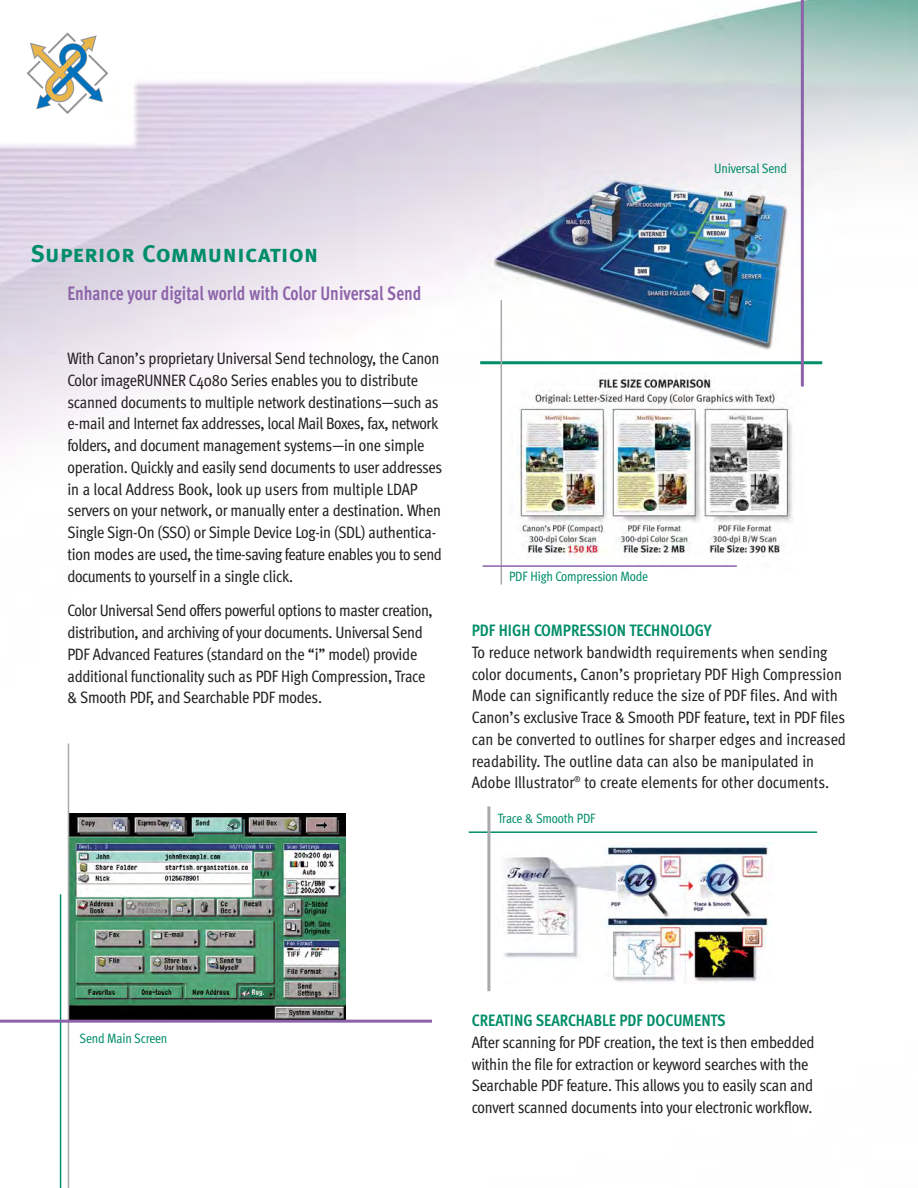
<style>
.page{position:relative;width:918px;height:1188px;background:#fff}
.page>*{position:absolute;margin:0;border:0;box-sizing:border-box;transform-origin:0 0}
.t1{font:24px "Meta Bold Caps";letter-spacing:.02em;color:#008d69}
.t2{font:700 19.5px "Meta Cond";color:#8c63aa;scale:.9 1}
.t3{font:16.5px/21.8px "Meta Cond";letter-spacing:-.015em;color:#231f20}
.t4{font:700 16.5px "Meta Cond";color:#008d69}
.t5{font:13.5px "Meta Cond Book LF";letter-spacing:-.015em;color:#008d69}
</style>
<div class="page">
<img style="left:0;top:0;width:918px;height:1188px">
<hr style="left:60px;top:894px;width:1px;height:294px;background:#008d69">
<img style="left:69px;top:813px;width:277px;height:207px">
<hr style="left:68px;top:743px;width:1px;height:445px;background:#a7a9ac">
<div style="left:506px;top:370px;width:343px;height:247px;background:#fff"></div>
<img style="left:517px;top:370px;width:284px;height:187px">
<svg style="left:25px;top:31px;width:85px;height:85px"></svg>
<hr style="left:480px;top:361px;width:342px;height:3px;background:#008d69">
<hr style="left:801px;top:0;width:3px;height:387px;background:#8c63aa">
<hr style="left:0;top:1020px;width:432px;height:3px;background:#8c63aa">
<hr style="left:501px;top:300px;width:1px;height:284px;background:#a7a9ac">
<hr style="left:483px;top:565px;width:254px;height:2px;background:#8c63aa">
<img style="left:497px;top:842px;width:276px;height:142px">
<hr style="left:469px;top:831px;width:348px;height:2px;background:#008d69">
<hr style="left:487px;top:806px;width:3px;height:185px;background:#a7a9ac">
<h1 class="t1" style="left:30px;top:240px;width:289px">Superior Communication</h1>
<p class="t2" style="left:68px;top:286px;width:395px">Enhance your digital world with Color Universal Send</p>
<p class="t3" style="left:68px;top:350px;width:376px">With Canon’s proprietary Universal Send technology, the Canon Color imageRUNNER C4080 Series enables you to distribute scanned documents to multiple network destinations—such as e-mail and Internet fax addresses, local Mail Boxes, fax, network folders, and document management systems—in one simple operation. Quickly and easily send documents to user addresses in a local Address Book, look up users from multiple LDAP servers on your network, or manually enter a destination. When Single Sign-On (SSO) or Simple Device Log-in (SDL) authentica&shy;tion modes are used, the time-saving feature enables you to send documents to yourself in a single click.</p>
<p class="t3" style="left:68px;top:602px;width:367px">Color Universal Send offers powerful options to master creation, distribution, and archiving of your documents. Universal Send PDF Advanced Features (standard on the “i” model) provide additional functionality such as PDF High Compression, Trace &amp; Smooth PDF, and Searchable PDF modes.</p>
<p class="t5" style="left:714px;top:163px;width:74px">Universal Send</p>
<p class="t5" style="left:509px;top:572px;width:141px">PDF High Compression Mode</p>
<p class="t4" style="left:472px;top:624px;width:241px">PDF HIGH COMPRESSION TECHNOLOGY</p>
<p class="t3" style="left:472px;top:643px;width:376px">To reduce network bandwidth requirements when sending color documents, Canon’s proprietary PDF High Compression Mode can significantly reduce the size of PDF files. And with Canon’s exclusive Trace &amp; Smooth PDF feature, text in PDF files can be converted to outlines for sharper edges and increased readability. The outline data can also be manipulated in Adobe Illustrator<sup>®</sup> to create elements for other documents.</p>
<p class="t5" style="left:498px;top:814px;width:99px">Trace &amp; Smooth PDF</p>
<p class="t5" style="left:80px;top:1034px;width:89px">Send Main Screen</p>
<p class="t4" style="left:472px;top:1014px;width:256px">CREATING SEARCHABLE PDF DOCUMENTS</p>
<p class="t3" style="left:472px;top:1033px;width:344px">After scanning for PDF creation, the text is then embedded within the file for extraction or keyword searches with the Searchable PDF feature. This allows you to easily scan and convert scanned documents into your electronic workflow.</p>
</div>
